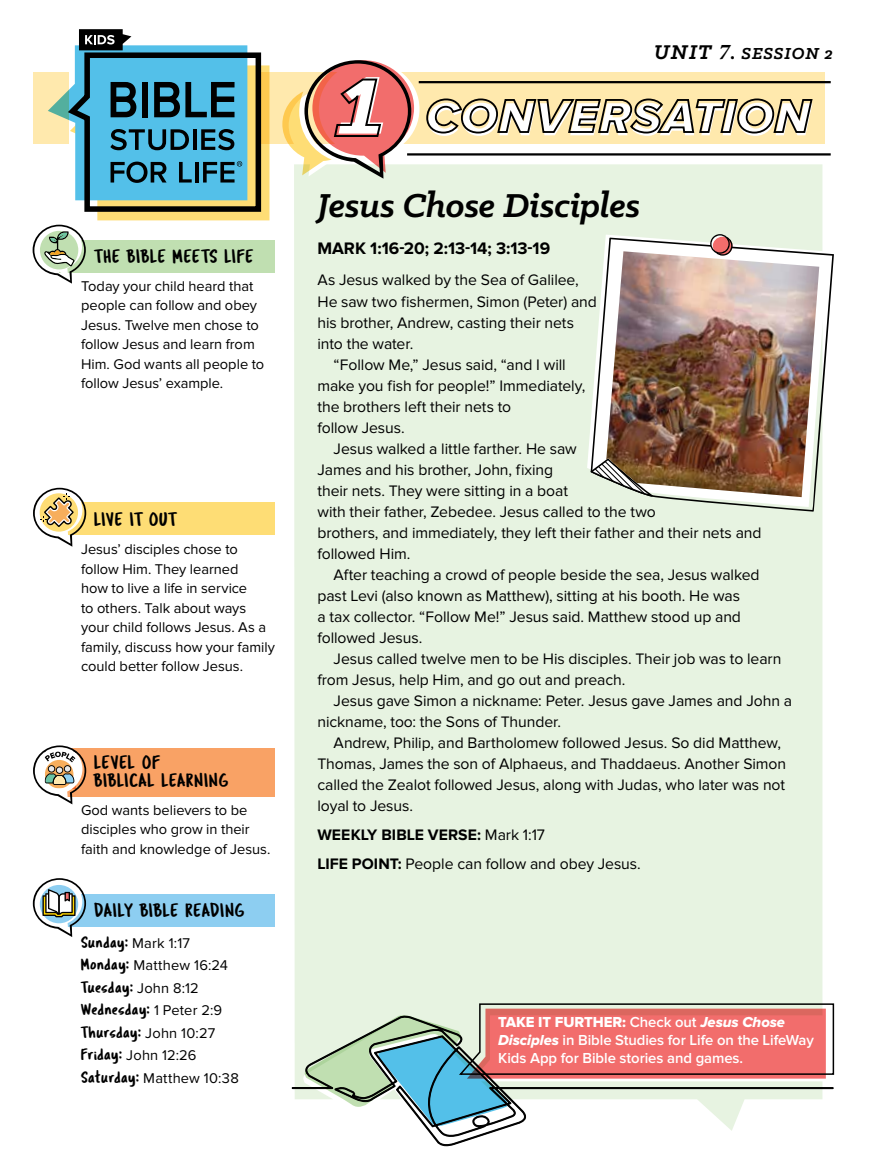
<style>
.page{position:relative;width:878px;height:1175px;background:#fff}
.page>*{position:absolute;margin:0;border:0;box-sizing:border-box;transform-origin:0 0}
.t1{font:italic 700 37.5px "Klinic Slab";color:#000}
.t2{font:19.5px/18.8px "Tragic Marker";letter-spacing:.03em;color:#000}
.t3{font:19.5px "Tragic Marker";letter-spacing:.01em;color:#000}
.t4{font:italic 700 18px "Klinic Slab";letter-spacing:.045em;color:#000}
.t5{font:700 17.25px "Proxima Nova";color:#000}
.t6{font:16.5px/22.5px "Tragic Marker";letter-spacing:.02em;color:#000}
.t7{font:15.75px/29.1px "Proxima Nova";letter-spacing:-.005em;color:#000}
.t8{font:600 15px/18px "Proxima Nova";letter-spacing:-.005em;color:#fff}
.t9{font:15px "Proxima Nova Extrabld";letter-spacing:-.005em;color:#fff}
.t10{font:14.7px/19.5px "Proxima Nova";color:#000}
.s1{font-size:22.5px}
.s2{font-family:"Minion Pro";font-size:22.5px}
.s3{font-family:"Tragic Marker";font-size:16.5px}
.s4{font-family:"Proxima Nova";font-size:14.7px}
.s5{font-weight:700}
.s6{font-family:"Proxima Nova";font-weight:600}
.s7{font-family:"Proxima Nova Extrabld It"}
.s8{font-family:"Proxima Nova Extrabld It";font-weight:400}
</style>
<div class="page">
<div style="left:294px;top:164px;width:528px;height:851px;background:#e7f3e1"></div>
<div style="left:59px;top:240px;width:215px;height:33px;background:#c0dfb1"></div>
<div style="left:59px;top:894px;width:215px;height:33px;background:#8dcef1"></div>
<div style="left:59px;top:747px;width:215px;height:49px;background:#f9a265"></div>
<div style="left:59px;top:502px;width:215px;height:33px;background:#fedd75"></div>
<div style="left:258px;top:73px;width:566px;height:71px;background:#ffe9ad"></div>
<svg style="left:282px;top:60px;width:132px;height:119px"></svg>
<hr style="left:418px;top:81px;width:412px;height:2px;background:#000">
<hr style="left:407px;top:153px;width:423px;height:2px;background:#000">
<svg style="left:303px;top:1002px;width:531px;height:87px;background:#ceb1a4"></svg>
<svg style="left:292px;top:1015px;width:541px;height:131px"></svg>
<svg style="left:426px;top:98px;width:387px;height:38px"></svg>
<svg style="left:587px;top:235px;width:236px;height:272px"></svg>
<svg style="left:590px;top:238px;width:244px;height:273px"></svg>
<svg style="left:590px;top:458px;width:16px;height:38px"></svg>
<svg style="left:710px;top:234px;width:22px;height:17px"></svg>
<svg style="left:712px;top:236px;width:20px;height:19px"></svg>
<img style="left:606px;top:251px;width:213px;height:246px">
<svg style="left:33px;top:878px;width:53px;height:59px"></svg>
<svg style="left:33px;top:487px;width:53px;height:59px"></svg>
<svg style="left:33px;top:745px;width:53px;height:59px"></svg>
<svg style="left:32px;top:29px;width:237px;height:254px"></svg>
<p class="t4" style="left:654px;top:42px;width:180px"><span class="s1">UNIT</span> <span class="s2">7</span><span class="s1">.</span> SESSION 2</p>
<p class="t2" style="left:94px;top:246px;width:161px">THE BIBLE MEETS LIFE</p>
<p class="t10" style="left:81px;top:276px;width:185px">Today your child heard that people can follow and obey<br>Jesus. Twelve men chose to follow Jesus and learn from<br>Him. God wants all people to follow Jesus’ example.</p>
<p class="t3" style="left:94px;top:507px;width:84px">LIVE IT OUT</p>
<p class="t10" style="left:81px;top:539px;width:195px">Jesus’ disciples chose to follow Him. They learned<br>how to live a life in service<br>to others. Talk about ways your child follows Jesus. As a family, discuss how your family could better follow Jesus.</p>
<p class="t2" style="left:94px;top:752px;width:136px">LEVEL OF<br>BIBLICAL LEARNING</p>
<p class="t10" style="left:81px;top:800px;width:189px">God wants believers to be disciples who grow in their faith and knowledge of Jesus.</p>
<p class="t2" style="left:94px;top:900px;width:152px">DAILY BIBLE READING</p>
<p class="t10" style="left:81px;top:931px;width:148px;line-height:22.5px"><span class="s3">Sunday:</span> Mark 1:17<br><span class="s3">Monday:</span> Matthew 16:24</p>
<p class="t6" style="left:81px;top:975px;width:143px">Tuesday: <span class="s4">John 8:12<br></span>Wednesday: <span class="s4">1 Peter 2:9<br></span>Thursday: <span class="s4">John 10:27</span></p>
<p class="t10" style="left:81px;top:1044px;width:159px;line-height:22.5px"><span class="s3">Friday:</span> John 12:26<br><span class="s3">Saturday:</span> Matthew 10:38</p>
<h1 class="t1" style="left:317px;top:181px;width:324px">Jesus Chose Disciples</h1>
<p class="t5" style="left:317px;top:238px;width:234px">MARK 1:16-20; 2:13-14; 3:13-19</p>
<p class="t7" style="left:317px;top:266px;width:263px">As Jesus walked by the Sea of Galilee,</p>
<p class="t7" style="left:317px;top:287px;width:281px">He saw two fishermen, Simon (Peter) and</p>
<p class="t7" style="left:317px;top:308px;width:258px">his brother, Andrew, casting their nets</p>
<p class="t7" style="left:317px;top:329px;width:96px">into the water.</p>
<p class="t7" style="left:333px;top:350px;width:234px">“Follow Me,” Jesus said, “and I will</p>
<p class="t7" style="left:317px;top:371px;width:269px">make you fish for people!” Immediately,</p>
<p class="t7" style="left:317px;top:392px;width:195px">the brothers left their nets to</p>
<p class="t7" style="left:317px;top:413px;width:87px">follow Jesus.</p>
<p class="t7" style="left:333px;top:434px;width:245px">Jesus walked a little farther. He saw</p>
<p class="t7" style="left:317px;top:455px;width:237px">James and his brother, John, fixing</p>
<p class="t7" style="left:317px;top:476px;width:252px">their nets. They were sitting in a boat</p>
<p class="t7" style="left:317px;top:497px;width:340px">with their father, Zebedee. Jesus called to the two</p>
<p class="t7" style="left:317px;top:518px;width:445px">brothers, and immediately, they left their father and their nets and</p>
<p class="t7" style="left:317px;top:539px;width:93px">followed Him.</p>
<p class="t7" style="left:333px;top:560px;width:427px">After teaching a crowd of people beside the sea, Jesus walked</p>
<p class="t7" style="left:317px;top:581px;width:424px">past Levi (also known as Matthew), sitting at his booth. He was</p>
<p class="t7" style="left:317px;top:602px;width:425px">a tax collector. “Follow Me!” Jesus said. Matthew stood up and</p>
<p class="t7" style="left:317px;top:623px;width:105px">followed Jesus.</p>
<p class="t7" style="left:333px;top:644px;width:449px">Jesus called twelve men to be His disciples. Their job was to learn</p>
<p class="t7" style="left:317px;top:665px;width:307px">from Jesus, help Him, and go out and preach.</p>
<p class="t7" style="left:333px;top:686px;width:460px">Jesus gave Simon a nickname: Peter. Jesus gave James and John a</p>
<p class="t7" style="left:317px;top:707px;width:243px">nickname, too: the Sons of Thunder.</p>
<p class="t7" style="left:333px;top:728px;width:449px">Andrew, Philip, and Bartholomew followed Jesus. So did Matthew,</p>
<p class="t7" style="left:317px;top:749px;width:470px">Thomas, James the son of Alphaeus, and Thaddaeus. Another Simon</p>
<p class="t7" style="left:317px;top:770px;width:469px">called the Zealot followed Jesus, along with Judas, who later was not</p>
<p class="t7" style="left:317px;top:791px;width:95px">loyal to Jesus.</p>
<p class="t7" style="left:317px;top:820px;width:323px"><span class="s5">WEEKLY BIBLE VERSE:</span> Mark 1:17<br><span class="s5">LIFE POINT:</span> People can follow and obey Jesus.</p>
<p class="t9" style="left:498px;top:1013px;width:288px">TAKE IT FURTHER: <span class="s6">Check out</span> <span class="s7">Jesus Chose</span></p>
<p class="t8" style="left:498px;top:1031px;width:317px"><span class="s8">Disciples</span> in Bible Studies for Life on the LifeWay<br>Kids App for Bible stories and games.</p>
</div>
